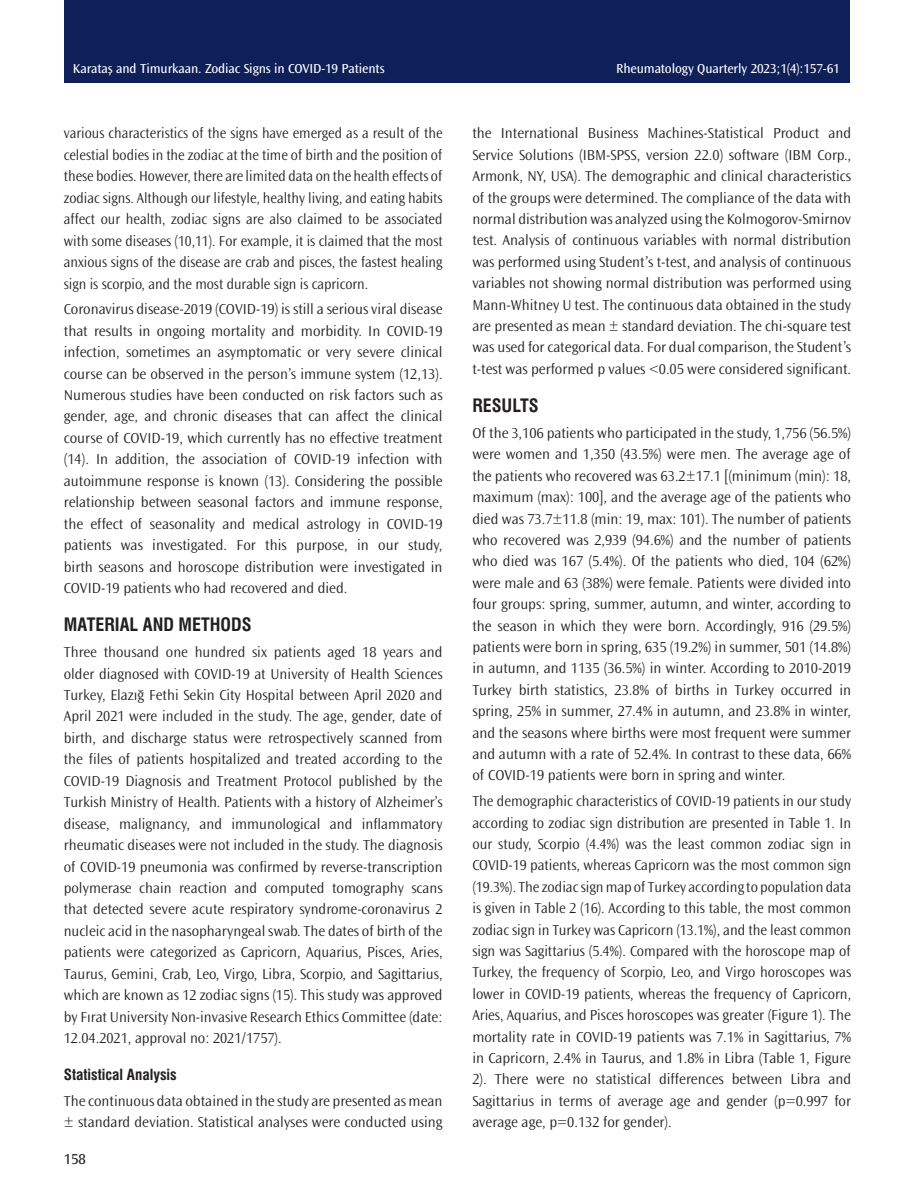
<style>
.page{position:relative;width:915px;height:1191px;background:#fff}
.page>*{position:absolute;margin:0;border:0;box-sizing:border-box;transform-origin:0 0}
.t1{font:18px "Swiss Condensed Bold Tr";color:#231f20}
.t2{font:300 15px/21.5px "Ocean Sans Std";color:#231f20;text-align:justify}
.t3{font:300 15px/21.5px "Ocean Sans Std";color:#231f20;text-align:justify;scale:.95 1}
.t4{font:15px "Swiss Condensed Bold Tr";color:#231f20}
.t5{font:15px "Ocean Sans Std";color:#231f20}
.t6{font:13.5px "Ocean Sans Std";letter-spacing:-.01em;color:#fff}
</style>
<div class="page">
<div style="left:64px;top:0;width:785px;height:83px;background:#0f2059"></div>
<p class="t6" style="left:73px;top:61px;width:313px">Karataş and Timurkaan. Zodiac Signs in COVID-19 Patients</p>
<p class="t6" style="left:616px;top:61px;width:225px">Rheumatology Quarterly 2023;1(4):157-61</p>
<p class="t3" style="left:64px;top:123px;width:400px">various characteristics of the signs have emerged as a result of the celestial bodies in the zodiac at the time of birth and the position of these bodies. However, there are limited data on the health effects of zodiac signs. Although our lifestyle, healthy living, and eating habits affect our health, zodiac signs are also claimed to be associated with some diseases (10,11). For example, it is claimed that the most anxious signs of the disease are crab and pisces, the fastest healing sign is scorpio, and the most durable sign is capricorn.</p>
<p class="t2" style="left:64px;top:299px;width:380px">Coronavirus disease-2019 (COVID-19) is still a serious viral disease that results in ongoing mortality and morbidity. In COVID-19 infection, sometimes an asymptomatic or very severe clinical course can be observed in the person’s immune system (12,13).<br>Numerous studies have been conducted on risk factors such as gender, age, and chronic diseases that can affect the clinical course of COVID-19, which currently has no effective treatment (14). In addition, the association of COVID-19 infection with autoimmune response is known (13). Considering the possible relationship between seasonal factors and immune response, the effect of seasonality and medical astrology in COVID-19 patients was investigated. For this purpose, in our study, birth seasons and horoscope distribution were investigated in COVID-19 patients who had recovered and died.</p>
<p class="t1" style="left:64px;top:614px;width:189px">MATERIAL AND METHODS</p>
<p class="t2" style="left:64px;top:641px;width:380px">Three thousand one hundred six patients aged 18 years and older diagnosed with COVID-19 at University of Health Sciences Turkey, Elazığ Fethi Sekin City Hospital between April 2020 and April 2021 were included in the study. The age, gender, date of birth, and discharge status were retrospectively scanned from the files of patients hospitalized and treated according to the COVID-19 Diagnosis and Treatment Protocol published by the Turkish Ministry of Health. Patients with a history of Alzheimer’s disease, malignancy, and immunological and inflammatory rheumatic diseases were not included in the study. The diagnosis of COVID-19 pneumonia was confirmed by reverse-transcription polymerase chain reaction and computed tomography scans that detected severe acute respiratory syndrome-coronavirus 2 nucleic acid in the nasopharyngeal swab. The dates of birth of the patients were categorized as Capricorn, Aquarius, Pisces, Aries, Taurus, Gemini, Crab, Leo, Virgo, Libra, Scorpio, and Sagittarius, which are known as 12 zodiac signs (15). This study was approved by Fırat University Non-invasive Research Ethics Committee (date:<br>12.04.2021, approval no: 2021/1757).</p>
<p class="t4" style="left:64px;top:1065px;width:114px">Statistical Analysis</p>
<p class="t2" style="left:64px;top:1090px;width:380px">The continuous data obtained in the study are presented as mean ± standard deviation. Statistical analyses were conducted using</p>
<p class="t5" style="left:64px;top:1150px;width:24px">158</p>
<p class="t2" style="left:472px;top:123px;width:380px">the International Business Machines-Statistical Product and Service Solutions (IBM-SPSS, version 22.0) software (IBM Corp., Armonk, NY, USA). The demographic and clinical characteristics of the groups were determined. The compliance of the data with normal distribution was analyzed using the Kolmogorov-Smirnov test. Analysis of continuous variables with normal distribution was performed using Student’s t-test, and analysis of continuous variables not showing normal distribution was performed using Mann-Whitney U test. The continuous data obtained in the study are presented as mean ± standard deviation. The chi-square test was used for categorical data. For dual comparison, the Student’s t-test was performed p values &lt;0.05 were considered significant.</p>
<p class="t1" style="left:472px;top:395px;width:68px">RESULTS</p>
<p class="t2" style="left:472px;top:422px;width:380px">Of the 3,106 patients who participated in the study, 1,756 (56.5%) were women and 1,350 (43.5%) were men. The average age of the patients who recovered was 63.2±17.1 [(minimum (min): 18, maximum (max): 100], and the average age of the patients who died was 73.7±11.8 (min: 19, max: 101). The number of patients who recovered was 2,939 (94.6%) and the number of patients who died was 167 (5.4%). Of the patients who died, 104 (62%) were male and 63 (38%) were female. Patients were divided into four groups: spring, summer, autumn, and winter, according to the season in which they were born. Accordingly, 916 (29.5%) patients were born in spring, 635 (19.2%) in summer, 501 (14.8%) in autumn, and 1135 (36.5%) in winter. According to 2010-2019<br>Turkey birth statistics, 23.8% of births in Turkey occurred in spring, 25% in summer, 27.4% in autumn, and 23.8% in winter, and the seasons where births were most frequent were summer and autumn with a rate of 52.4%. In contrast to these data, 66% of COVID-19 patients were born in spring and winter.</p>
<p class="t2" style="left:472px;top:790px;width:380px">The demographic characteristics of COVID-19 patients in our study according to zodiac sign distribution are presented in Table 1. In our study, Scorpio (4.4%) was the least common zodiac sign in COVID-19 patients, whereas Capricorn was the most common sign (19.3%). The zodiac sign map of Turkey according to population data is given in Table 2 (16). According to this table, the most common zodiac sign in Turkey was Capricorn (13.1%), and the least common sign was Sagittarius (5.4%). Compared with the horoscope map of Turkey, the frequency of Scorpio, Leo, and Virgo horoscopes was lower in COVID-19 patients, whereas the frequency of Capricorn, Aries, Aquarius, and Pisces horoscopes was greater (Figure 1). The mortality rate in COVID-19 patients was 7.1% in Sagittarius, 7% in Capricorn, 2.4% in Taurus, and 1.8% in Libra (Table 1, Figure 2). There were no statistical differences between Libra and Sagittarius in terms of average age and gender (p=0.997 for average age, p=0.132 for gender).</p>
</div>
